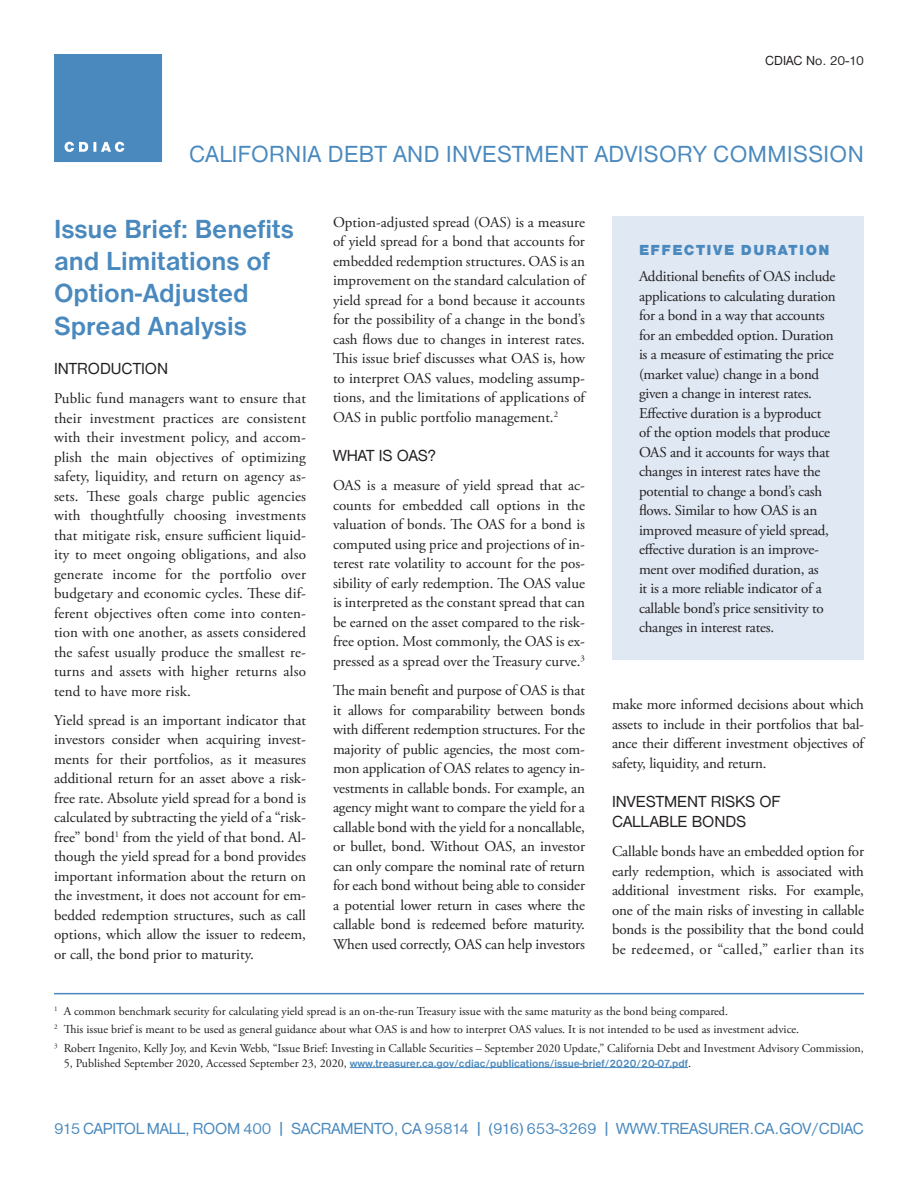
<style>
.page{position:relative;width:918px;height:1188px;background:#fff}
.page>*{position:absolute;margin:0;border:0;box-sizing:border-box;transform-origin:0 0}
.M_Head{font:700 27px/32.4px "Nimbus San D";color:#4a89be}
.M_Subhead_1{font:24px "Nimbus San D";letter-spacing:.02em;color:#4a89be}
.t1{font:16.5px "Nimbus San D";letter-spacing:-.01em;color:#4a89be}
.M_Subhead_1-2{font:16.5px/19.8px "Nimbus San D";color:#231f20}
.M_Body{font:15px/19.5px "Adobe Garamond Pro";letter-spacing:-.015em;color:#231f20;text-align:justify}
.M_Figure{font:15px "Nimbus San D Blac";letter-spacing:.1em;color:#4a89be}
.M_Subhead_3{font:13.5px "Nimbus San D";color:#231f20}
.M_Footnote_2{font:12px "Adobe Garamond Pro";color:#231f20}
.M_Footnote{font:12px "Adobe Garamond Pro";color:#231f20}
.M_Footnote_2-2{font:700 10.8px "Nimbus San D";color:#4a89be}
.s1{font-family:"Adobe Garamond Pro";font-weight:400;font-size:12px;color:#231f20}
</style>
<div class="page">
<div style="left:54px;top:54px;width:108px;height:108px;background:#4a89be"></div>
<hr style="left:54px;top:993px;width:810px;height:1px;background:#4a89be">
<hr style="left:350px;top:1067px;width:338px;height:1px;background:#4a89be">
<div style="left:612px;top:216px;width:252px;height:443px;background:#dfe8f3"></div>
<p class="M_Subhead_3" style="left:765px;top:53px;width:100px">CDIAC No. 20-10</p>
<p class="M_Subhead_1" style="left:189px;top:141px;width:676px">CALIFORNIA DEBT AND INVESTMENT ADVISORY COMMISSION</p>
<p class="M_Head" style="left:54px;top:213px;width:241px">Issue Brief: Benefits and Limitations of<br>Option-Adjusted<br>Spread Analysis</p>
<p class="M_Subhead_1-2" style="left:54px;top:359px;width:116px">INTRODUCTION</p>
<p class="M_Body" style="left:54px;top:389px;width:254px">Public fund managers want to ensure that their investment practices are consistent with their investment policy, and accom&shy;plish the main objectives of optimizing safety, liquidity, and return on agency as&shy;sets. These goals charge public agencies with thoughtfully choosing investments that mitigate risk, ensure sufficient liquid&shy;ity to meet ongoing obligations, and also generate income for the portfolio over budgetary and economic cycles. These dif&shy;ferent objectives often come into conten&shy;tion with one another, as assets considered the safest usually produce the smallest re&shy;turns and assets with higher returns also tend to have more risk.</p>
<p class="M_Body" style="left:54px;top:711px;width:254px">Yield spread is an important indicator that investors consider when acquiring invest&shy;ments for their portfolios, as it measures additional return for an asset above a risk&shy;free rate. Absolute yield spread for a bond is calculated by subtracting the yield of a “risk&shy;free” bond<sup>1</sup> from the yield of that bond. Al&shy;though the yield spread for a bond provides important information about the return on the investment, it does not account for em&shy;bedded redemption structures, such as call options, which allow the issuer to redeem, or call, the bond prior to maturity.</p>
<p class="M_Body" style="left:333px;top:213px;width:254px">Option-adjusted spread (OAS) is a measure of yield spread for a bond that accounts for embedded redemption structures. OAS is an improvement on the standard calculation of yield spread for a bond because it accounts for the possibility of a change in the bond’s cash flows due to changes in interest rates.<br>This issue brief discusses what OAS is, how to interpret OAS values, modeling assump&shy;tions, and the limitations of applications of OAS in public portfolio management.<sup>2</sup></p>
<p class="M_Subhead_1-2" style="left:333px;top:446px;width:105px">WHAT IS OAS?</p>
<p class="M_Body" style="left:333px;top:476px;width:254px">OAS is a measure of yield spread that ac&shy;counts for embedded call options in the valuation of bonds. The OAS for a bond is computed using price and projections of in&shy;terest rate volatility to account for the pos&shy;sibility of early redemption. The OAS value is interpreted as the constant spread that can be earned on the asset compared to the risk&shy;free option. Most commonly, the OAS is ex&shy;pressed as a spread over the Treasury curve.<sup>3</sup></p>
<p class="M_Body" style="left:333px;top:681px;width:254px">The main benefit and purpose of OAS is that it allows for comparability between bonds with different redemption structures. For the majority of public agencies, the most com&shy;mon application of OAS relates to agency in&shy;vestments in callable bonds. For example, an agency might want to compare the yield for a callable bond with the yield for a noncallable, or bullet, bond. Without OAS, an investor can only compare the nominal rate of return for each bond without being able to consider a potential lower return in cases where the callable bond is redeemed before maturity.<br>When used correctly, OAS can help investors</p>
<p class="M_Figure" style="left:639px;top:241px;width:192px">EFFECTIVE DURATION</p>
<p class="M_Body" style="left:639px;top:267px;width:198px;text-align:left">Additional benefits of OAS include applications to calculating duration for a bond in a way that accounts for an embedded option. Duration is a measure of estimating the price (market value) change in a bond given a change in interest rates.<br>Effective duration is a byproduct of the option models that produce OAS and it accounts for ways that changes in interest rates have the potential to change a bond’s cash flows. Similar to how OAS is an improved measure of yield spread, effective duration is an improve&shy;ment over modified duration, as<br>it is a more reliable indicator of a callable bond’s price sensitivity to changes in interest rates.</p>
<p class="M_Body" style="left:612px;top:695px;width:254px">make more informed decisions about which assets to include in their portfolios that bal&shy;ance their different investment objectives of safety, liquidity, and return.</p>
<p class="M_Subhead_1-2" style="left:612px;top:792px;width:170px">INVESTMENT RISKS OF<br>CALLABLE BONDS</p>
<p class="M_Body" style="left:612px;top:842px;width:254px">Callable bonds have an embedded option for early redemption, which is associated with additional investment risks. For example, one of the main risks of investing in callable bonds is the possibility that the bond could be redeemed, or “called,” earlier than its</p>
<p class="M_Footnote" style="left:54px;top:1004px;width:676px"><sup>1</sup> A common benchmark security for calculating yield spread is an on-the-run Treasury issue with the same maturity as the bond being compared.</p>
<p class="M_Footnote_2" style="left:54px;top:1022px;width:747px"><sup>2</sup> This issue brief is meant to be used as general guidance about what OAS is and how to interpret OAS values. It is not intended to be used as investment advice.</p>
<p class="M_Footnote_2" style="left:54px;top:1041px;width:811px"><sup>3</sup> Robert Ingenito, Kelly Joy, and Kevin Webb, “Issue Brief: Investing in Callable Securities – September 2020 Update,” California Debt and Investment Advisory Commission,</p>
<p class="M_Footnote_2-2" style="left:64px;top:1057px;width:629px"><span class="s1">5, Published September 2020, Accessed September 23, 2020,</span> www.treasurer.ca.gov/cdiac/publications/issue-brief/2020/20-07.pdf<span class="s1">.</span></p>
<p class="t1" style="left:54px;top:1119px;width:812px">915 CAPITOL MALL, ROOM 400 | SACRAMENTO, CA 95814 | (916) 653-3269 | WWW.TREASURER.CA.GOV/CDIAC</p>
</div>
